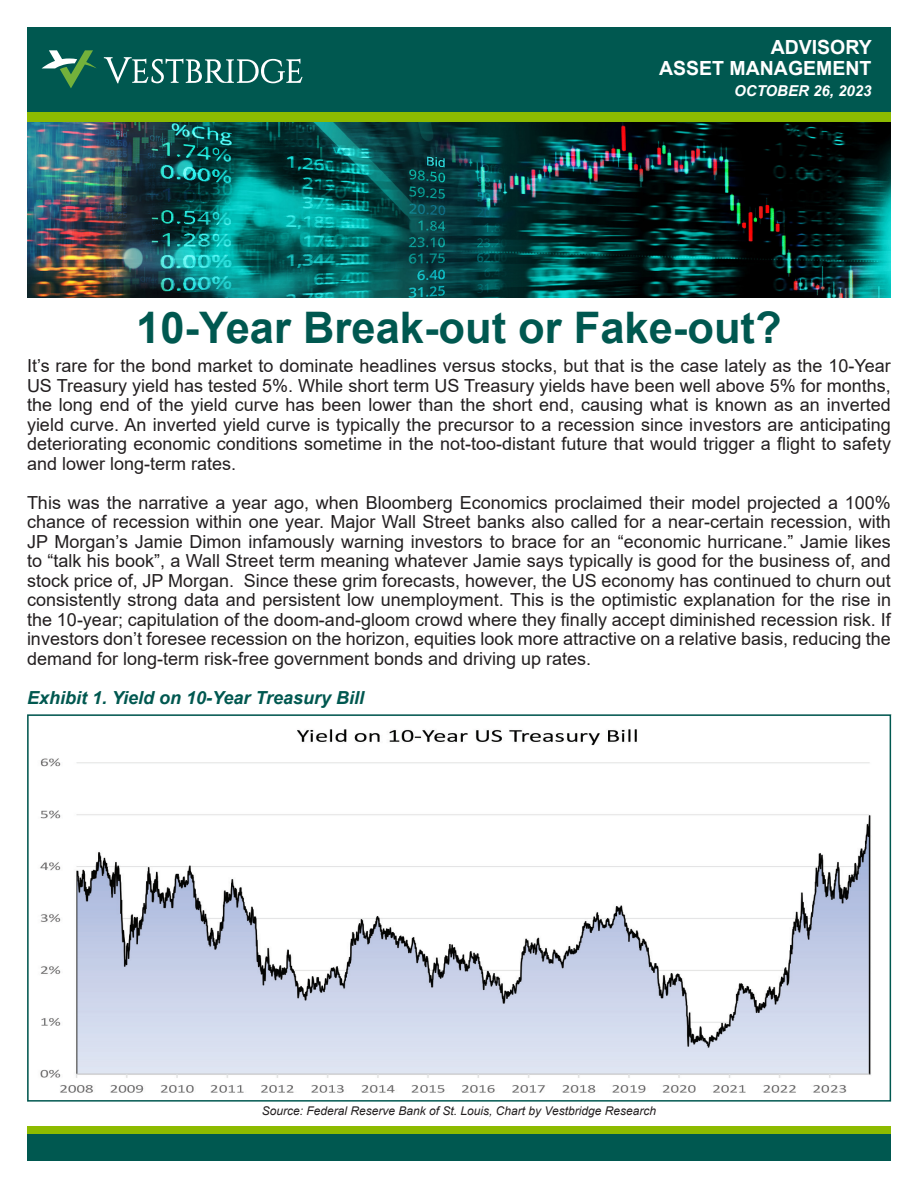
<style>
.page{position:relative;width:918px;height:1188px;background:#fff}
.page>*{position:absolute;margin:0;border:0;box-sizing:border-box;transform-origin:0 0}
.t1{font:700 43.5px "Arial";color:#005850}
.t2{font:700 19.5px/21px "Arial";color:#fff;text-align:right}
.t3{font:18px/19.5px "Arial";color:#231f20;text-align:justify}
.t4{font:italic 700 18px "Arial";color:#005850}
.t5{font:italic 700 15px "Arial";color:#fff}
.t6{font:italic 12px "Arial";color:#231f20}
</style>
<div class="page">
<div style="left:27px;top:109px;width:864px;height:14px;background:#8dbb00"></div>
<div style="left:27px;top:27px;width:864px;height:85px;background:#005850"></div>
<svg style="left:42px;top:50px;width:54px;height:38px"></svg>
<svg style="left:104px;top:57px;width:199px;height:26px"></svg>
<div style="left:27px;top:1126px;width:864px;height:9px;background:#8dbb00"></div>
<div style="left:27px;top:1134px;width:864px;height:27px;background:#005850"></div>
<img style="left:27px;top:122px;width:864px;height:176px">
<img style="left:40px;top:729px;width:831px;height:364px">
<div style="left:27px;top:714px;width:864px;height:388px;border:2px solid #005850"></div>
<p class="t2" style="left:659px;top:37px;width:214px">ADVISORY<br>ASSET MANAGEMENT</p>
<p class="t5" style="left:734px;top:81px;width:139px">OCTOBER 26, 2023</p>
<p class="t1" style="left:136px;top:297px;width:647px">10-Year Break-out or Fake-out?</p>
<p class="t3" style="left:27px;top:356px;width:866px">It’s rare for the bond market to dominate headlines versus stocks, but that is the case lately as the 10-Year US Treasury yield has tested 5%. While short term US Treasury yields have been well above 5% for months, the long end of the yield curve has been lower than the short end, causing what is known as an inverted yield curve. An inverted yield curve is typically the precursor to a recession since investors are anticipating deteriorating economic conditions sometime in the not-too-distant future that would trigger a flight to safety and lower long-term rates.</p>
<p class="t3" style="left:27px;top:493px;width:866px">This was the narrative a year ago, when Bloomberg Economics proclaimed their model projected a 100% chance of recession within one year. Major Wall Street banks also called for a near-certain recession, with JP Morgan’s Jamie Dimon infamously warning investors to brace for an “economic hurricane.” Jamie likes to “talk his book”, a Wall Street term meaning whatever Jamie says typically is good for the business of, and stock price of, JP Morgan. Since these grim forecasts, however, the US economy has continued to churn out consistently strong data and persistent low unemployment. This is the optimistic explanation for the rise in the 10-year; capitulation of the doom-and-gloom crowd where they finally accept diminished recession risk. If investors don’t foresee recession on the horizon, equities look more attractive on a relative basis, reducing the demand for long-term risk-free government bonds and driving up rates.</p>
<p class="t4" style="left:27px;top:686px;width:339px">Exhibit 1. Yield on 10-Year Treasury Bill</p>
<p class="t6" style="left:262px;top:1103px;width:396px">Source: Federal Reserve Bank of St. Louis, Chart by Vestbridge Research</p>
</div>
